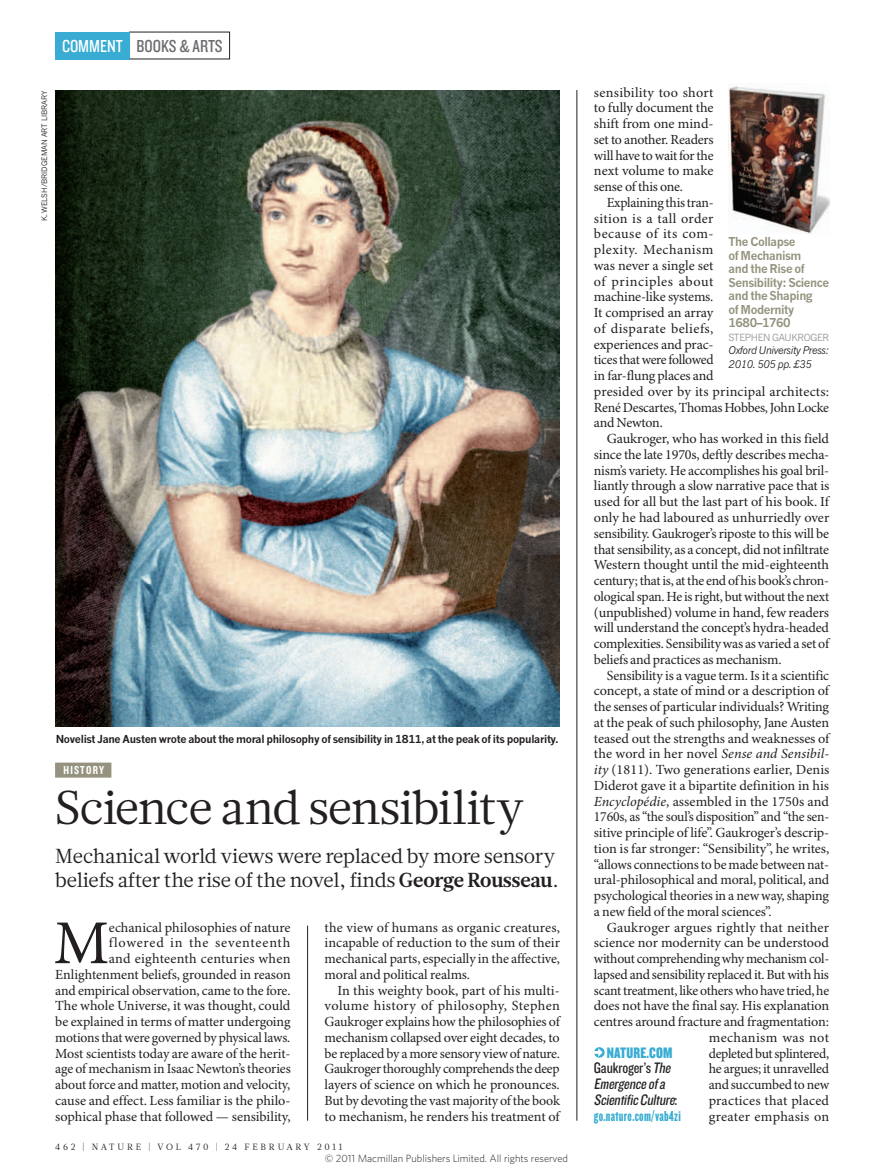
<style>
.page{position:relative;width:893px;height:1174px;background:#fff}
.page>*{position:absolute;margin:0;border:0;box-sizing:border-box;transform-origin:0 0}
.BODY_DROP_CAP{font:62.4px "Minion Pro";color:#231f20}
.BOOKS_HEAD_31{font:47.25px "Glosa Math";letter-spacing:-.025em;color:#231f20}
.BOOKS_INTRO{font:20.25px/23.7px "Glosa Math";letter-spacing:-.015em;color:#231f20}
.t1{font:18px "Knockout 29 Junior Ltweight";color:#6c6d70}
.t2{font:18px "Knockout 29 Junior Ltweight";color:#fff}
.WEB_BOX_TEXT{font:italic 15.75px/15.8px "Knockout 29 Junior Ltweight";color:#231f20}
.WEB_BOX_NATURE{font:15.75px "Knockout 69 Full Liteweight";letter-spacing:.01em;color:#38acd2}
.WEB_BOX_URL{font:15px "Knockout 68 Full Featherwt";letter-spacing:.02em;color:#38acd2}
.BODY_INDENT{font:13.95px/15.8px "Minion Pro";letter-spacing:-.01em;color:#231f20;text-align:justify}
.BODY_DROP_CAP-2{font:13.95px/15.8px "Minion Pro";letter-spacing:-.005em;color:#231f20;text-align:right}
.BOOK_TITLE{font:700 12px/13.5px "News Gothic MTOT";letter-spacing:-.035em;color:#95937f}
.SUBJECT_STRAP{font:12px "Knockout 49 Liteweight";letter-spacing:.1em;color:#fff}
.PIC_CAPTION{font:700 10.8px "News Gothic MTOT";letter-spacing:-.03em;color:#231f20}
.t3{font:300 10.5px "Whitney";color:#231f20}
.BOOK_DETAILS{font:italic 10.5px/13.5px "News Gothic MTOT";letter-spacing:-.035em;color:#231f20}
.BOOK_AUTHOR{font:9.75px "News Gothic MTOT";letter-spacing:-.03em;color:#939598}
.t4{font:9px "Glosa Math";letter-spacing:.3em;color:#231f20}
.PIC_CREDIT{font:7.5px "News Gothic MTOT";color:#231f20}
.s1{font-weight:700}
.s2{font-style:italic}
.s3{font-style:normal}
</style>
<div class="page">
<img style="left:55px;top:90px;width:505px;height:636px">
<div style="left:55px;top:762px;width:56px;height:15px;background:#95937f"></div>
<img style="left:729px;top:86px;width:100px;height:148px">
<svg style="left:594px;top:1047px;width:11px;height:10px"></svg>
<svg style="left:594px;top:1048px;width:9px;height:8px"></svg>
<div style="left:55px;top:32px;width:75px;height:27px;background:#38acd2"></div>
<hr style="left:577px;top:90px;width:1px;height:1030px;background:#231f20">
<hr style="left:307px;top:925px;width:1px;height:195px;background:#231f20">
<p class="t2" style="left:62px;top:34px;width:62px">COMMENT</p>
<p class="t1" style="left:136px;top:34px;width:88px">BOOKS &amp; ARTS</p>
<p class="PIC_CREDIT" style="left:40px;top:221px;width:132px;rotate:-90deg">K. WELSH/BRIDGEMAN ART LIBRARY</p>
<p class="PIC_CAPTION" style="left:56px;top:732px;width:504px">Novelist Jane Austen wrote about the moral philosophy of sensibility in 1811, at the peak of its popularity.</p>
<p class="SUBJECT_STRAP" style="left:64px;top:762px;width:42px">HISTORY</p>
<p class="BOOKS_HEAD_31" style="left:55px;top:777px;width:470px">Science and sensibility</p>
<p class="BOOKS_INTRO" style="left:55px;top:844px;width:505px">Mechanical world views were replaced by more sensory beliefs after the rise of the novel, finds <span class="s1">George Rousseau</span>.</p>
<p class="BODY_DROP_CAP-2" style="left:55px;top:920px;width:237px">echanical philosophies of nature flowered in the seventeenth<br>and eighteenth centuries when Enlightenment beliefs, grounded in reason and empirical observation, came to the fore.<br>The whole Universe, it was thought, could be explained in terms of matter undergoing motions that were governed by physical laws.<br>Most scientists today are aware of the herit&shy;age of mechanism in Isaac Newton’s theories about force and matter, motion and velocity, cause and effect. Less familiar is the philo&shy;sophical phase that followed — sensibility,</p>
<p class="BODY_DROP_CAP-2" style="left:325px;top:920px;width:237px;text-align:justify">the view of humans as organic creatures, incapable of reduction to the sum of their mechanical parts, especially in the affective, moral and political realms.</p>
<p class="BODY_DROP_CAP" style="left:54px;top:906px;width:57px">M</p>
<p class="BODY_INDENT" style="left:325px;top:983px;width:237px;text-indent:13px">In this weighty book, part of his multi&shy;volume history of philosophy, Stephen Gaukroger explains how the philosophies of mechanism collapsed over eight decades, to be replaced by a more sensory view of nature.<br>Gaukroger thoroughly comprehends the deep layers of science on which he pronounces.<br>But by devoting the vast majority of the book to mechanism, he renders his treatment of</p>
<p class="t4" style="left:55px;top:1141px;width:289px">462 | NATURE | VOL 470 | 24 FEBRUARY 2011</p>
<p class="t3" style="left:325px;top:1151px;width:245px">© 2011 Macmillan Publishers Limited. All rights reserved</p>
<p class="BODY_INDENT" style="left:594px;top:85px;width:121px">sensibility too short to fully document the shift from one mind&shy;set to another. Readers will have to wait for the next volume to make sense of this one.</p>
<p class="BODY_INDENT" style="left:594px;top:195px;width:237px;text-align:left;text-indent:13px">Explaining this tran-<br>sition is a tall order<br>because of its com-<br>plexity. Mechanism<br>was never a single set<br>of principles about<br>machine-like systems.<br>It comprised an array<br>of disparate beliefs,<br>experiences and prac-<br>tices that were followed<br>in far-flung places and<br>presided over by its principal architects:<br>René Descartes, Thomas Hobbes, John Locke and Newton.</p>
<p class="BODY_INDENT" style="left:594px;top:431px;width:237px;text-indent:13px">Gaukroger, who has worked in this field since the late 1970s, deftly describes mecha&shy;nism’s variety. He accomplishes his goal bril&shy;liantly through a slow narrative pace that is used for all but the last part of his book. If only he had laboured as unhurriedly over sensibility. Gaukroger’s riposte to this will be that sensibility, as a concept, did not infiltrate Western thought until the mid-eighteenth century; that is, at the end of his book’s chron&shy;ological span. He is right, but without the next (unpublished) volume in hand, few readers will understand the concept’s hydra-headed complexities. Sensibility was as varied a set of beliefs and practices as mechanism.</p>
<p class="BODY_INDENT" style="left:594px;top:668px;width:237px;text-indent:13px">Sensibility is a vague term. Is it a scientific concept, a state of mind or a description of the senses of particular individuals? Writing at the peak of such philosophy, Jane Austen teased out the strengths and weaknesses of the word in her novel <span class="s2">Sense and Sensibil&shy;ity</span> (1811). Two generations earlier, Denis Diderot gave it a bipartite definition in his <span class="s2">Encyclopédie</span>, assembled in the 1750s and 1760s, as “the soul’s disposition” and “the sen&shy;sitive principle of life”. Gaukroger’s descrip&shy;tion is far stronger: “Sensibility”, he writes, “allows connections to be made between nat&shy;ural-philosophical and moral, political, and psychological theories in a new way, shaping a new field of the moral sciences”.</p>
<p class="BODY_INDENT" style="left:594px;top:920px;width:237px;text-align:right">Gaukroger argues rightly that neither science nor modernity can be understood without comprehending why mechanism col&shy;lapsed and sensibility replaced it. But with his scant treatment, like others who have tried, he does not have the final say. His explanation centres around fracture and fragmentation: mechanism was not<br>depleted but splintered,<br>he argues; it unravelled<br>and succumbed to new<br>practices that placed<br>greater emphasis on</p>
<p class="BOOK_TITLE" style="left:729px;top:235px;width:102px">The Collapse<br>of Mechanism<br>and the Rise of<br>Sensibility: Science and the Shaping<br>of Modernity<br>1680–1760</p>
<p class="BOOK_AUTHOR" style="left:729px;top:331px;width:102px">STEPHEN GAUKROGER</p>
<p class="BOOK_DETAILS" style="left:729px;top:343px;width:102px">Oxford University Press:<br>2010. 505 pp. £35</p>
<p class="WEB_BOX_NATURE" style="left:607px;top:1042px;width:67px">NATURE.COM</p>
<p class="WEB_BOX_TEXT" style="left:594px;top:1059px;width:86px"><span class="s3">Gaukroger’s</span> The<br>Emergenceofa<br>ScientificCulture<span class="s3">:</span></p>
<p class="WEB_BOX_URL" style="left:594px;top:1106px;width:88px">go.nature.com/vab4zi</p>
</div>
